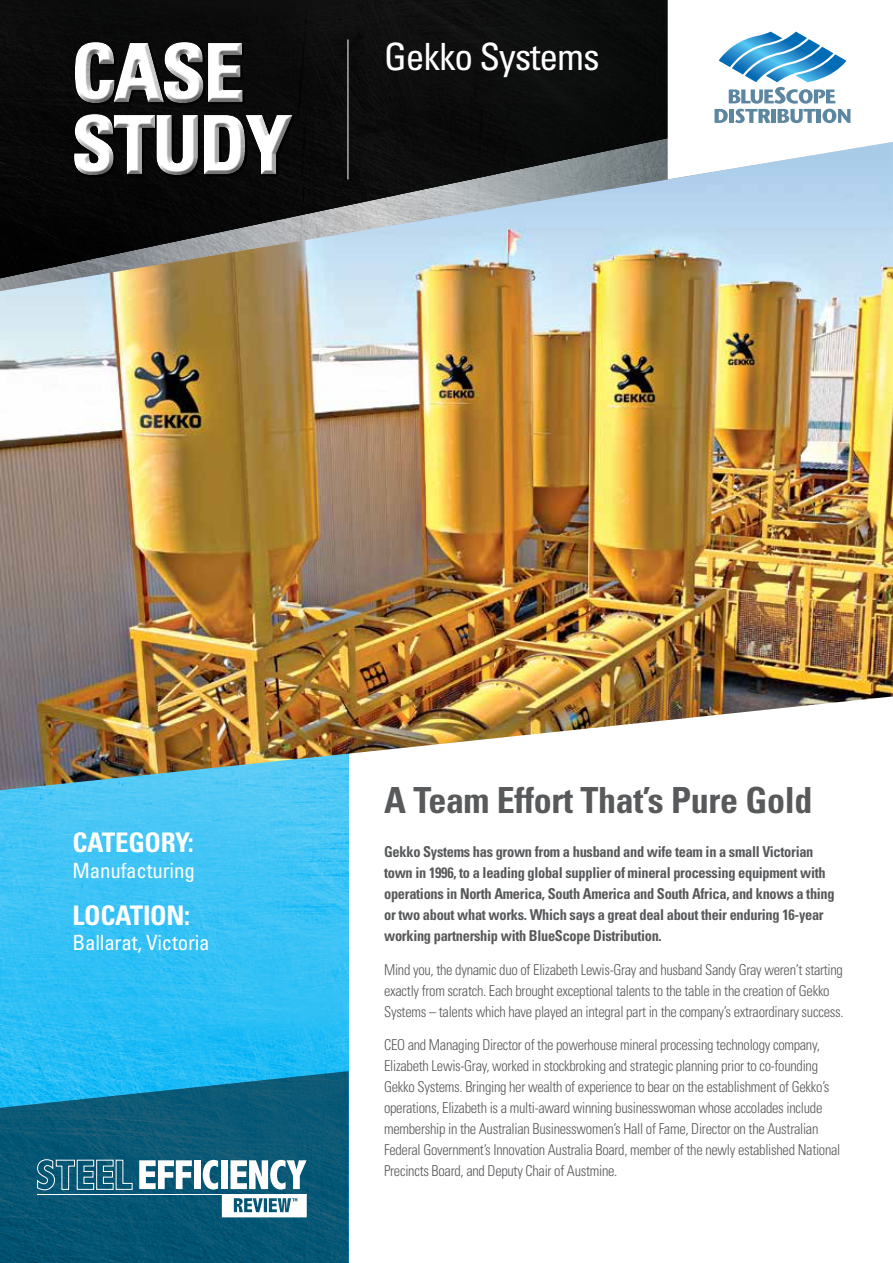
<style>
.page{position:relative;width:893px;height:1263px;background:#fff}
.page>*{position:absolute;margin:0;border:0;box-sizing:border-box;transform-origin:0 0}
.t1{font:700 condensed 76.95px/72px "Univers";color:#fff}
.t2{font:condensed 37.5px "Univers";letter-spacing:-.03em;color:#fff}
.t3{font:700 condensed 36px "Univers";letter-spacing:-.01em;color:#58595b}
.t4{font:700 condensed 27px "Univers";letter-spacing:-.01em;color:#fff}
.t5{font:condensed 21px "Univers";letter-spacing:-.01em;color:#fff}
.t6{font:300 condensed 15px/21px "Univers";letter-spacing:-.02em;color:#58595b;scale:.96 1}
.t7{font:700 condensed 15px/21px "Univers";letter-spacing:-.02em;color:#58595b;scale:.96 1}
</style>
<div class="page">
<img style="left:0;top:790px;width:349px;height:281px">
<img style="left:0;top:295px;width:893px;height:495px">
<img style="left:0;top:283px;width:893px;height:12px">
<svg style="left:0;top:0;width:893px;height:283px;background:#505658"></svg>
<svg style="left:668px;top:0;width:225px;height:179px"></svg>
<div style="left:69px;top:37px;width:229px;height:139px;background:#0a0b0b"></div>
<div style="left:69px;top:40px;width:229px;height:140px;background:#000;opacity:.8"></div>
<hr style="left:348px;top:39px;width:1px;height:140px;background:#fff">
<svg style="left:0;top:1071px;width:349px;height:192px;background:#0b6283"></svg>
<svg style="left:37px;top:1159px;width:96px;height:31px;background:#34758d"></svg>
<hr style="left:38px;top:1194px;width:269px;height:1px;background:#fff">
<div style="left:221px;top:1160px;width:6px;height:29px;background:#fff"></div>
<svg style="left:231px;top:1160px;width:76px;height:29px"></svg>
<svg style="left:139px;top:1160px;width:79px;height:29px"></svg>
<svg style="left:222px;top:1195px;width:85px;height:22px"></svg>
<h1 class="t1" style="left:73px;top:36px;width:219px">CASE<br>STUDY</h1>
<h2 class="t2" style="left:384px;top:33px;width:217px">Gekko Systems</h2>
<h3 class="t4" style="left:73px;top:826px;width:123px">CATEGORY:</h3>
<h3 class="t5" style="left:73px;top:857px;width:124px">Manufacturing</h3>
<h3 class="t4" style="left:73px;top:898px;width:119px">LOCATION:</h3>
<h3 class="t5" style="left:73px;top:929px;width:139px">Ballarat, Victoria</h3>
<h3 class="t3" style="left:384px;top:778px;width:430px">A Team Effort That’s Pure Gold</h3>
<p class="t7" style="left:384px;top:841px;width:471px">Gekko Systems has grown from a husband and wife team in a small Victorian town in 1996, to a leading global supplier of mineral processing equipment with operations in North America, South America and South Africa, and knows a thing or two about what works. Which says a great deal about their enduring 16-year working partnership with BlueScope Distribution.</p>
<p class="t6" style="left:384px;top:959px;width:480px">Mind you, the dynamic duo of Elizabeth Lewis-Gray and husband Sandy Gray weren’t starting exactly from scratch. Each brought exceptional talents to the table in the creation of Gekko<br>Systems – talents which have played an integral part in the company’s extraordinary success.</p>
<p class="t6" style="left:384px;top:1034px;width:477px">CEO and Managing Director of the powerhouse mineral processing technology company, Elizabeth Lewis-Gray, worked in stockbroking and strategic planning prior to co-founding Gekko Systems. Bringing her wealth of experience to bear on the establishment of Gekko’s operations, Elizabeth is a multi-award winning businesswoman whose accolades include membership in the Australian Businesswomen’s Hall of Fame, Director on the Australian Federal Government’s Innovation Australia Board, member of the newly established National Precincts Board, and Deputy Chair of Austmine.</p>
</div>
